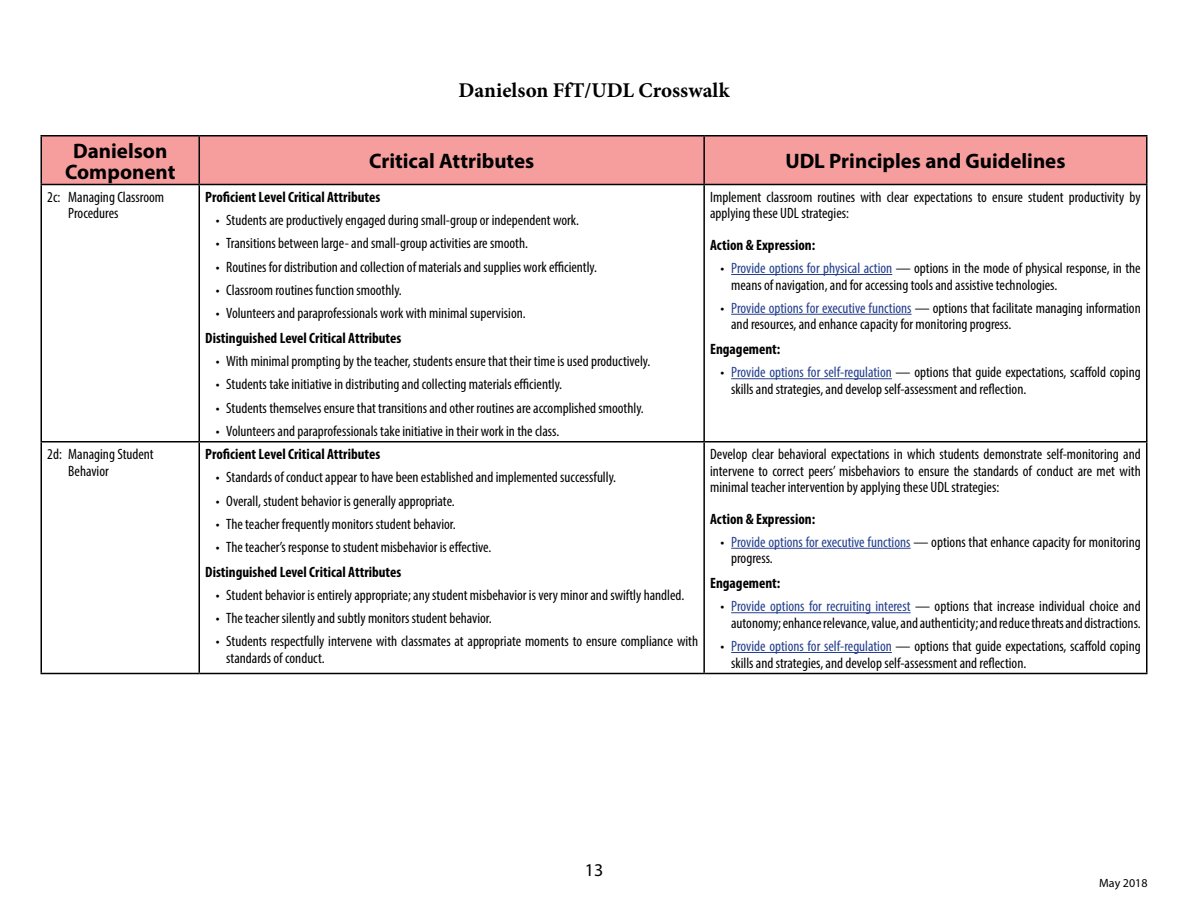
<style>
.page{position:relative;width:1188px;height:918px;background:#fff}
.page>*{position:absolute;margin:0;border:0;box-sizing:border-box;transform-origin:0 0}
.t1{font:700 21px/21px "Myriad Pro";color:#000;text-align:center}
.t2{font:700 21px "Minion Pro";color:#000}
.t3{font:18px "Myriad Pro";color:#000}
.t4{font:condensed 15px/16.5px "Myriad Pro";color:#000}
.t5{font:700 condensed 15px "Myriad Pro";color:#000}
.t6{font:12px "Myriad Pro";color:#000}
.s1{color:#25408f}
</style>
<div class="page">
<div style="left:42px;top:136px;width:1104px;height:48px;background:#f69d9d"></div>
<hr style="left:40px;top:135px;width:159px;height:1px;background:#000">
<hr style="left:40px;top:136px;width:2px;height:48px;background:#000">
<hr style="left:199px;top:135px;width:505px;height:1px;background:#000">
<hr style="left:199px;top:136px;width:1px;height:48px;background:#000">
<hr style="left:704px;top:135px;width:444px;height:1px;background:#000">
<hr style="left:703px;top:136px;width:2px;height:48px;background:#000">
<hr style="left:1146px;top:136px;width:2px;height:48px;background:#000">
<hr style="left:40px;top:184px;width:159px;height:1px;background:#000">
<hr style="left:40px;top:185px;width:2px;height:256px;background:#000">
<hr style="left:199px;top:184px;width:505px;height:1px;background:#000">
<hr style="left:199px;top:185px;width:1px;height:256px;background:#000">
<hr style="left:704px;top:184px;width:444px;height:1px;background:#000">
<hr style="left:703px;top:185px;width:2px;height:256px;background:#000">
<hr style="left:1146px;top:185px;width:2px;height:256px;background:#000">
<hr style="left:40px;top:441px;width:159px;height:1px;background:#000">
<hr style="left:40px;top:442px;width:2px;height:231px;background:#000">
<hr style="left:199px;top:441px;width:505px;height:1px;background:#000">
<hr style="left:199px;top:442px;width:1px;height:231px;background:#000">
<hr style="left:704px;top:441px;width:444px;height:1px;background:#000">
<hr style="left:703px;top:442px;width:2px;height:231px;background:#000">
<hr style="left:1146px;top:442px;width:2px;height:231px;background:#000">
<hr style="left:40px;top:673px;width:159px;height:1px;background:#000">
<hr style="left:199px;top:673px;width:505px;height:1px;background:#000">
<hr style="left:704px;top:673px;width:444px;height:1px;background:#000">
<hr style="left:731px;top:274px;width:161px;height:1px;background:#25408f">
<hr style="left:731px;top:314px;width:181px;height:1px;background:#25408f">
<hr style="left:731px;top:378px;width:161px;height:1px;background:#25408f">
<hr style="left:731px;top:548px;width:180px;height:1px;background:#25408f">
<hr style="left:731px;top:612px;width:180px;height:1px;background:#25408f">
<hr style="left:731px;top:652px;width:161px;height:1px;background:#25408f">
<h1 class="t2" style="left:459px;top:76px;width:272px">Danielson FfT/UDL Crosswalk</h1>
<h1 class="t1" style="left:65px;top:139px;width:112px">Danielson<br>Component</h1>
<h1 class="t1" style="left:369px;top:150px;width:167px">Critical Attributes</h1>
<h1 class="t1" style="left:785px;top:150px;width:282px">UDL Principles and Guidelines</h1>
<p class="t4" style="left:68px;top:188px;width:97px;text-indent:-21px">2c: Managing Classroom<br>Procedures</p>
<p class="t5" style="left:205px;top:187px;width:177px">Proficient Level Critical Attributes</p>
<p class="t4" style="left:216px;top:212px;width:365px">• Students are productively engaged during small-group or independent work.</p>
<p class="t4" style="left:216px;top:235px;width:314px">• Transitions between large- and small-group activities are smooth.</p>
<p class="t4" style="left:216px;top:258px;width:383px">• Routines for distribution and collection of materials and supplies work efficiently.</p>
<p class="t4" style="left:216px;top:281px;width:188px">• Classroom routines function smoothly.</p>
<p class="t4" style="left:216px;top:305px;width:311px">• Volunteers and paraprofessionals work with minimal supervision.</p>
<p class="t5" style="left:205px;top:328px;width:198px">Distinguished Level Critical Attributes</p>
<p class="t4" style="left:216px;top:353px;width:436px">• With minimal prompting by the teacher, students ensure that their time is used productively.</p>
<p class="t4" style="left:216px;top:376px;width:348px">• Students take initiative in distributing and collecting materials efficiently.</p>
<p class="t4" style="left:216px;top:399px;width:430px">• Students themselves ensure that transitions and other routines are accomplished smoothly.</p>
<p class="t4" style="left:216px;top:422px;width:345px">• Volunteers and paraprofessionals take initiative in their work in the class.</p>
<p class="t4" style="left:710px;top:188px;width:432px">Implement classroom routines with clear expectations to ensure student productivity by applying these UDL strategies:</p>
<p class="t5" style="left:710px;top:235px;width:107px">Action &amp; Expression:</p>
<p class="t4" style="left:731px;top:260px;width:411px;text-indent:-10px">• <span class="s1">Provide options for physical action</span> — options in the mode of physical response, in the means of navigation, and for accessing tools and assistive technologies.</p>
<p class="t4" style="left:731px;top:299px;width:411px;text-indent:-10px">• <span class="s1">Provide options for executive functions</span> — options that facilitate managing information and resources, and enhance capacity for monitoring progress.</p>
<p class="t5" style="left:710px;top:340px;width:72px">Engagement:</p>
<p class="t4" style="left:731px;top:364px;width:411px;text-indent:-10px">• <span class="s1">Provide options for self-regulation</span> — options that guide expectations, scaffold coping skills and strategies, and develop self-assessment and reflection.</p>
<p class="t4" style="left:68px;top:446px;width:87px;text-indent:-21px">2d: Managing Student<br>Behavior</p>
<p class="t5" style="left:205px;top:445px;width:177px">Proficient Level Critical Attributes</p>
<p class="t4" style="left:216px;top:469px;width:402px">• Standards of conduct appear to have been established and implemented successfully.</p>
<p class="t4" style="left:216px;top:492px;width:241px">• Overall, student behavior is generally appropriate.</p>
<p class="t4" style="left:216px;top:515px;width:242px">• The teacher frequently monitors student behavior.</p>
<p class="t4" style="left:216px;top:539px;width:277px">• The teacher’s response to student misbehavior is effective.</p>
<p class="t5" style="left:205px;top:562px;width:198px">Distinguished Level Critical Attributes</p>
<p class="t4" style="left:216px;top:587px;width:470px">• Student behavior is entirely appropriate; any student misbehavior is very minor and swiftly handled.</p>
<p class="t4" style="left:216px;top:610px;width:278px">• The teacher silently and subtly monitors student behavior.</p>
<p class="t4" style="left:226px;top:633px;width:473px;text-indent:-10px">• Students respectfully intervene with classmates at appropriate moments to ensure compliance with standards of conduct.</p>
<p class="t4" style="left:710px;top:446px;width:432px;text-align:justify">Develop clear behavioral expectations in which students demonstrate self-monitoring and intervene to correct peers’ misbehaviors to ensure the standards of conduct are met with minimal teacher intervention by applying these UDL strategies:</p>
<p class="t5" style="left:710px;top:509px;width:107px">Action &amp; Expression:</p>
<p class="t4" style="left:731px;top:533px;width:411px;text-indent:-10px">• <span class="s1">Provide options for executive functions</span> — options that enhance capacity for monitoring progress.</p>
<p class="t5" style="left:710px;top:574px;width:72px">Engagement:</p>
<p class="t4" style="left:721px;top:598px;width:422px;text-align:right">• <span class="s1">Provide options for recruiting interest</span> — options that increase individual choice and autonomy; enhance relevance, value, and authenticity; and reduce threats and distractions.</p>
<p class="t4" style="left:731px;top:638px;width:411px;text-indent:-10px">• <span class="s1">Provide options for self-regulation</span> — options that guide expectations, scaffold coping skills and strategies, and develop self-assessment and reflection.</p>
<p class="t3" style="left:585px;top:859px;width:20px">13</p>
<p class="t6" style="left:1099px;top:875px;width:50px">May 2018</p>
</div>
